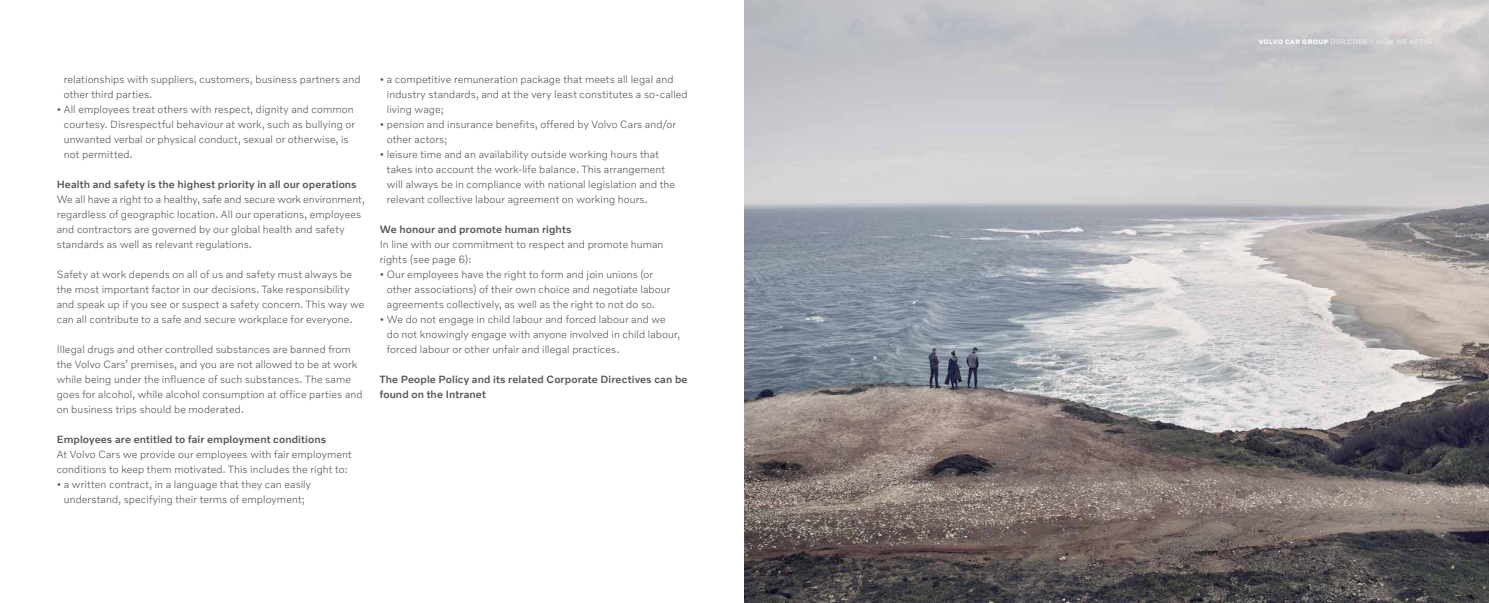
<style>
.page{position:relative;width:1489px;height:603px;background:#fff}
.page>*{position:absolute;margin:0;border:0;box-sizing:border-box;transform-origin:0 0}
.t1{font:300 10.62px/15px "Volvo Novum";letter-spacing:.01em;color:#575756}
.t2{font:500 10.62px/15px "Volvo Novum";letter-spacing:.01em;color:#575756}
.t3{font:300 6.5px "Volvo Novum";letter-spacing:.075em;color:#fff}
.s1{font-weight:700}
</style>
<div class="page">
<img style="left:744px;top:0;width:744px;height:602px">
<p class="t1" style="left:64px;top:71px;width:298px">relationships with suppliers, customers, business partners and other third parties.</p>
<p class="t1" style="left:64px;top:101px;width:293px;text-indent:-7px">• All employees treat others with respect, dignity and common courtesy. Disrespectful behaviour at work, such as bullying or unwanted verbal or physical conduct, sexual or otherwise, is not permitted.</p>
<p class="t2" style="left:57px;top:176px;width:301px">Health and safety is the highest priority in all our operations</p>
<p class="t1" style="left:57px;top:191px;width:309px">We all have a right to a healthy, safe and secure work environment, regardless of geographic location. All our operations, employees and contractors are governed by our global health and safety standards as well as relevant regulations.</p>
<p class="t1" style="left:57px;top:266px;width:309px">Safety at work depends on all of us and safety must always be the most important factor in our decisions. Take responsibility and speak up if you see or suspect a safety concern. This way we can all contribute to a safe and secure workplace for everyone.</p>
<p class="t1" style="left:57px;top:341px;width:307px">Illegal drugs and other controlled substances are banned from the Volvo Cars’ premises, and you are not allowed to be at work while being under the influence of such substances. The same goes for alcohol, while alcohol consumption at office parties and on business trips should be moderated.</p>
<p class="t2" style="left:57px;top:431px;width:271px">Employees are entitled to fair employment conditions</p>
<p class="t1" style="left:57px;top:446px;width:296px">At Volvo Cars we provide our employees with fair employment conditions to keep them motivated. This includes the right to:</p>
<p class="t1" style="left:57px;top:476px;width:256px;text-align:center">• a written contract, in a language that they can easily understand, specifying their terms of employment;</p>
<p class="t1" style="left:387px;top:71px;width:302px;text-indent:-7px">• a competitive remuneration package that meets all legal and industry standards, and at the very least constitutes a so-called living wage;</p>
<p class="t1" style="left:387px;top:116px;width:291px;text-indent:-7px">• pension and insurance benefits, offered by Volvo Cars and/or other actors;</p>
<p class="t1" style="left:387px;top:146px;width:290px;text-indent:-7px">• leisure time and an availability outside working hours that takes into account the work-life balance. This arrangement will always be in compliance with national legislation and the relevant collective labour agreement on working hours.</p>
<p class="t2" style="left:380px;top:221px;width:193px">We honour and promote human rights</p>
<p class="t1" style="left:380px;top:236px;width:285px">In line with our commitment to respect and promote human rights (see page 6):</p>
<p class="t1" style="left:387px;top:266px;width:285px;text-indent:-7px">• Our employees have the right to form and join unions (or other associations) of their own choice and negotiate labour agreements collectively, as well as the right to not do so.</p>
<p class="t1" style="left:387px;top:311px;width:294px;text-indent:-7px">• We do not engage in child labour and forced labour and we do not knowingly engage with anyone involved in child labour, forced labour or other unfair and illegal practices.</p>
<p class="t2" style="left:380px;top:371px;width:309px">The People Policy and its related Corporate Directives can be found on the Intranet</p>
<p class="t3" style="left:1258px;top:38px;width:175px"><span class="s1">VOLVO CAR GROUP</span> OUR CODE – HOW WE ACT 15</p>
</div>
